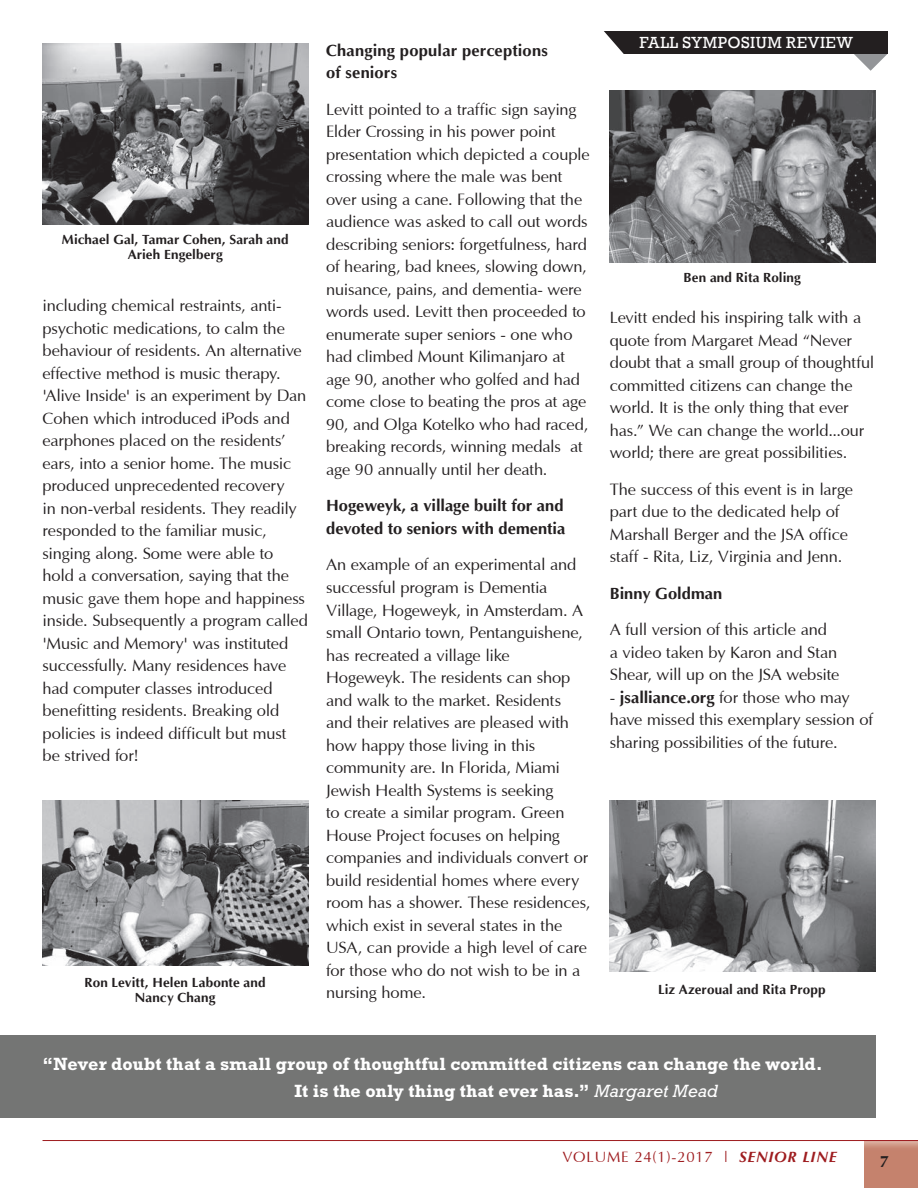
<style>
.page{position:relative;width:918px;height:1188px;background:#fff}
.page>*{position:absolute;margin:0;border:0;box-sizing:border-box;transform-origin:0 0}
.t1{font:700 18px/27px "Rockwell Std";letter-spacing:.005em;color:#fff}
.t2{font:16.5px/22.5px "Optima";letter-spacing:-.01em;color:#231f20}
.t3{font:700 16.5px/22.5px "Optima";letter-spacing:.005em;color:#231f20}
.t4{font:16.5px "Rockwell";letter-spacing:.035em;color:#fff}
.t5{font:15px "Optima";letter-spacing:.05em;color:#9e1c1f}
.t6{font:700 13.5px/15px "Optima";letter-spacing:.01em;color:#231f20;text-align:center}
.s1{font-weight:700}
.s2{font-weight:400;font-style:italic}
.s3{font-family:"Optima LT Std";font-weight:700;font-style:italic}
</style>
<div class="page">
<div style="left:865px;top:1140px;width:53px;height:48px;background:#c5826d"></div>
<img style="left:865px;top:1141px;width:53px;height:6px">
<hr style="left:43px;top:1140px;width:875px;height:1px;background:#9e1c1f">
<img style="left:42px;top:800px;width:266px;height:165px">
<img style="left:609px;top:800px;width:266px;height:172px">
<img style="left:609px;top:90px;width:266px;height:172px">
<img style="left:43px;top:44px;width:265px;height:180px">
<div style="left:0;top:1036px;width:875px;height:82px;background:#747574"></div>
<svg style="left:854px;top:54px;width:33px;height:17px"></svg>
<div style="left:595px;top:31px;width:293px;height:23px;background:#231f20"></div>
<svg style="left:595px;top:31px;width:29px;height:23px"></svg>
<p class="t4" style="left:640px;top:33px;width:215px">FALL SYMPOSIUM REVIEW</p>
<p class="t3" style="left:326px;top:39px;width:223px">Changing popular perceptions of seniors</p>
<p class="t2" style="left:326px;top:99px;width:265px">Levitt pointed to a traffic sign saying Elder Crossing in his power point presentation which depicted a couple crossing where the male was bent over using a cane. Following that the audience was asked to call out words describing seniors: forgetfulness, hard of hearing, bad knees, slowing down, nuisance, pains, and dementia- were words used. Levitt then proceeded to enumerate super seniors - one who had climbed Mount Kilimanjaro at age 90, another who golfed and had come close to beating the pros at age 90, and Olga Kotelko who had raced, breaking records, winning medals at age 90 annually until her death.</p>
<p class="t3" style="left:326px;top:495px;width:241px">Hogeweyk, a village built for and devoted to seniors with dementia</p>
<p class="t2" style="left:326px;top:554px;width:266px">An example of an experimental and successful program is Dementia<br>Village, Hogeweyk, in Amsterdam. A small Ontario town, Pentanguishene, has recreated a village like<br>Hogeweyk. The residents can shop and walk to the market. Residents and their relatives are pleased with how happy those living in this community are. In Florida, Miami<br>Jewish Health Systems is seeking<br>to create a similar program. Green<br>House Project focuses on helping companies and individuals convert or build residential homes where every room has a shower. These residences, which exist in several states in the<br>USA, can provide a high level of care for those who do not wish to be in a nursing home.</p>
<p class="t6" style="left:62px;top:233px;width:228px">Michael Gal, Tamar Cohen, Sarah and<br>Arieh Engelberg</p>
<p class="t6" style="left:684px;top:270px;width:119px">Ben and Rita Roling</p>
<p class="t2" style="left:43px;top:295px;width:267px">including chemical restraints, anti&shy;psychotic medications, to calm the behaviour of residents. An alternative effective method is music therapy. 'Alive Inside' is an experiment by Dan Cohen which introduced iPods and earphones placed on the residents’ ears, into a senior home. The music produced unprecedented recovery<br>in non-verbal residents. They readily responded to the familiar music, singing along. Some were able to hold a conversation, saying that the music gave them hope and happiness inside. Subsequently a program called 'Music and Memory' was instituted successfully. Many residences have had computer classes introduced benefitting residents. Breaking old policies is indeed difficult but must be strived for!</p>
<p class="t2" style="left:610px;top:307px;width:266px">Levitt ended his inspiring talk with a quote from Margaret Mead “Never doubt that a small group of thoughtful committed citizens can change the world. It is the only thing that ever has.” We can change the world...our world; there are great possibilities.</p>
<p class="t2" style="left:610px;top:479px;width:245px">The success of this event is in large part due to the dedicated help of Marshall Berger and the JSA office staff - Rita, Liz, Virginia and Jenn.</p>
<p class="t3" style="left:610px;top:582px;width:114px">Binny Goldman</p>
<p class="t2" style="left:610px;top:619px;width:231px">A full version of this article and a video taken by Karon and Stan<br>Shear, will up on the JSA website</p>
<p class="t2" style="left:610px;top:687px;width:265px">- <span class="s1">jsalliance.org</span> for those who may have missed this exemplary session of sharing possibilities of the future.</p>
<p class="t6" style="left:85px;top:975px;width:183px">Ron Levitt, Helen Labonte and<br>Nancy Chang</p>
<p class="t6" style="left:658px;top:982px;width:169px">Liz Azeroual and Rita Propp</p>
<p class="t1" style="left:295px;top:1050px;width:529px;text-indent:-252px">“Never doubt that a small group of thoughtful committed citizens can change the world.<br>It is the only thing that ever has.” <span class="s2">Margaret Mead</span></p>
<p class="t5" style="left:562px;top:1150px;width:276px">VOLUME 24(1)-2017 | <span class="s3">SENIOR LINE</span></p>
<p class="t3" style="left:880px;top:1151px;width:11px">7</p>
</div>
